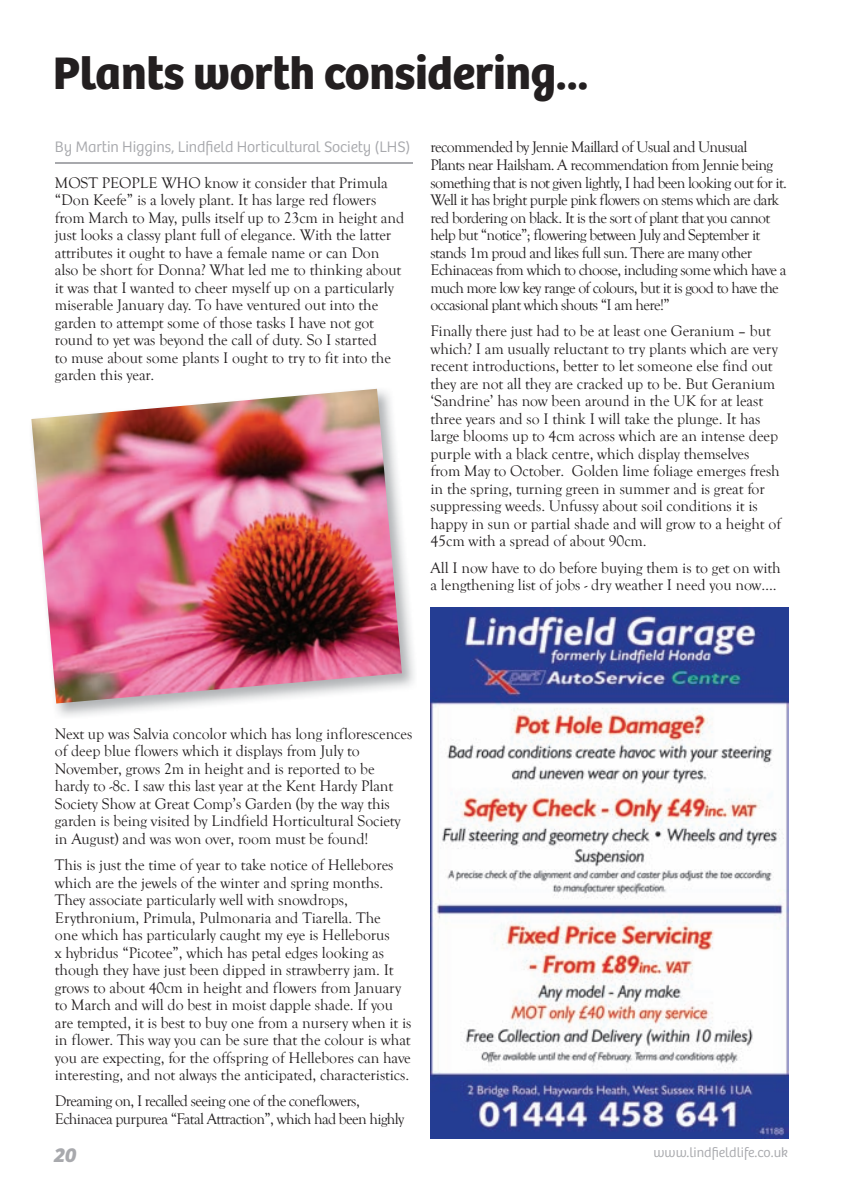
<style>
.page{position:relative;width:843px;height:1192px;background:#fff}
.page>*{position:absolute;margin:0;border:0;box-sizing:border-box;transform-origin:0 0}
.t1{font:700 47.25px "Bree";letter-spacing:-.005em;color:#231f20}
.t2{font:italic 700 21px "Bree";color:#a8a9ad}
.t3{font:15.75px/17.5px "Goudy Old Style T";letter-spacing:-.005em;color:#231f20}
.t4{font:15.75px/17.5px "Goudy Old Style T";letter-spacing:-.04em;color:#231f20}
.t5{font:300 15.75px "Bree";letter-spacing:-.005em;color:#a8a9ad}
.t6{font:300 14px "Bree";color:#a8a9ad}
</style>
<div class="page">
<hr style="left:55px;top:162px;width:357px;height:2px;background:#a8a9ad">
<img style="left:430px;top:607px;width:357px;height:531px">
<img style="left:31px;top:389px;width:371px;height:314px">
<h1 class="t1" style="left:53px;top:44px;width:536px">Plants worth considering...</h1>
<p class="t5" style="left:55px;top:138px;width:357px">By Martin Higgins, Lindfield Horticultural Society (LHS)</p>
<p class="t3" style="left:55px;top:174px;width:351px">Most PEoPlE WHo know it consider that Primula “Don Keefe” is a lovely plant. It has large red flowers from March to May, pulls itself up to 23cm in height and just looks a classy plant full of elegance. With the latter attributes it ought to have a female name or can Don also be short for Donna? What led me to thinking about it was that I wanted to cheer myself up on a particularly miserable January day. to have ventured out into the garden to attempt some of those tasks I have not got round to yet was beyond the call of duty. so I started<br>to muse about some plants I ought to try to fit into the garden this year.</p>
<p class="t4" style="left:430px;top:139px;width:358px">recommended by Jennie Maillard of usual and unusual<br>Plants near Hailsham. A recommendation from Jennie being something that is not given lightly, I had been looking out for it.<br>Well it has bright purple pink flowers on stems which are dark red bordering on black. It is the sort of plant that you cannot help but “notice”; flowering between July and september it stands 1m proud and likes full sun. there are many other Echinaceas from which to choose, including some which have a much more low key range of colours, but it is good to have the occasional plant which shouts “I am here!”</p>
<p class="t3" style="left:430px;top:323px;width:352px">Finally there just had to be at least one geranium – but which? I am usually reluctant to try plants which are very recent introductions, better to let someone else find out they are not all they are cracked up to be. But geranium ‘sandrine’ has now been around in the uK for at least three years and so I think I will take the plunge. It has large blooms up to 4cm across which are an intense deep purple with a black centre, which display themselves from May to october. golden lime foliage emerges fresh in the spring, turning green in summer and is great for suppressing weeds. unfussy about soil conditions it is happy in sun or partial shade and will grow to a height of 45cm with a spread of about 90cm.</p>
<p class="t3" style="left:430px;top:559px;width:351px">All I now have to do before buying them is to get on with a lengthening list of jobs - dry weather I need you now….</p>
<p class="t3" style="left:55px;top:725px;width:359px">next up was salvia concolor which has long inflorescences of deep blue flowers which it displays from July to november, grows 2m in height and is reported to be hardy to -8c. I saw this last year at the Kent Hardy Plant society show at great Comp’s garden (by the way this garden is being visited by lindfield Horticultural society in August) and was won over, room must be found!</p>
<p class="t3" style="left:55px;top:856px;width:358px">this is just the time of year to take notice of Hellebores which are the jewels of the winter and spring months. they associate particularly well with snowdrops, Erythronium, Primula, Pulmonaria and tiarella. the<br>one which has particularly caught my eye is Helleborus<br>x hybridus “Picotee”, which has petal edges looking as though they have just been dipped in strawberry jam. It grows to about 40cm in height and flowers from January to March and will do best in moist dapple shade. If you are tempted, it is best to buy one from a nursery when it is in flower. this way you can be sure that the colour is what you are expecting, for the offspring of Hellebores can have interesting, and not always the anticipated, characteristics.</p>
<p class="t4" style="left:55px;top:1093px;width:351px">Dreaming on, I recalled seeing one of the coneflowers,<br>Echinacea purpurea “Fatal Attraction”, which had been highly</p>
<h2 class="t2" style="left:53px;top:1143px;width:24px">20</h2>
<p class="t6" style="left:653px;top:1144px;width:136px">www.lindfieldlife.co.uk</p>
</div>
